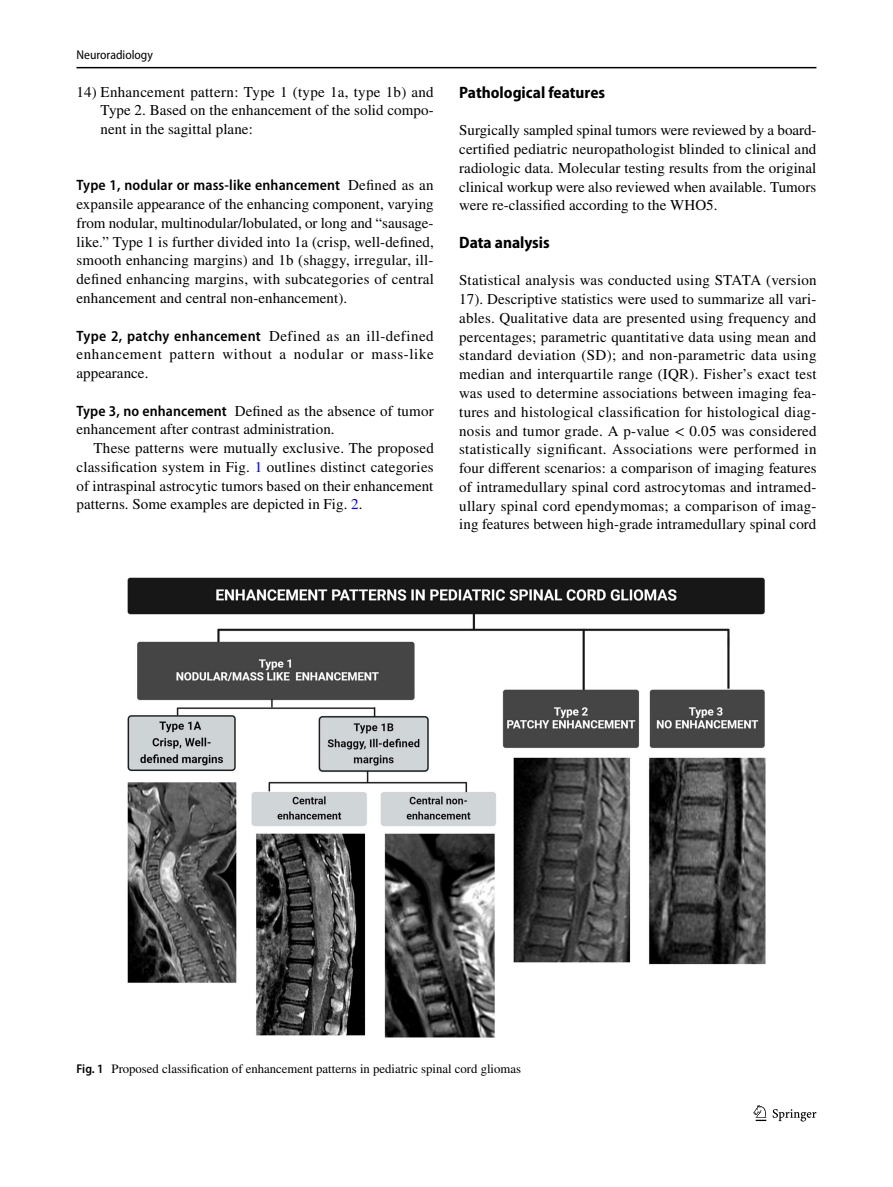
<style>
.page{position:relative;width:893px;height:1187px;background:#fff}
.page>*{position:absolute;margin:0;border:0;box-sizing:border-box;transform-origin:0 0}
.t1{font:700 semi-condensed 16.5px "Myriad Pro";color:#000}
.t2{font:15px/18.8px "STIX";letter-spacing:.005em;color:#000;text-align:justify}
.t3{font:600 semi-condensed 15px "Myriad Pro";letter-spacing:.01em;color:#000}
.t4{font:15px/18.8px "STIX";letter-spacing:.04em;color:#000}
.t5{font:12.75px "STIX";color:#000}
.t6{font:semi-condensed 12.75px "Myriad Pro";color:#000}
.s1{font-family:"STIX";font-weight:400;font-stretch:normal}
.s2{font-family:"Myriad Pro";font-weight:600;font-stretch:semi-condensed}
.s3{color:#00f}
</style>
<div class="page">
<hr style="left:77px;top:67px;width:739px;height:1px;background:#000">
<svg style="left:753px;top:1105px;width:13px;height:15px"></svg>
<svg style="left:773px;top:1109px;width:43px;height:12px"></svg>
<img style="left:128px;top:578px;width:637px;height:459px">
<p class="t6" style="left:77px;top:48px;width:78px">Neuroradiology</p>
<p class="t2" style="left:101px;top:83px;width:335px;text-indent:-24px">14) Enhancement pattern: Type 1 (type 1a, type 1b) and Type 2. Based on the enhancement of the solid compo&shy;nent in the sagittal plane:</p>
<p class="t3" style="left:77px;top:177px;width:359px">Type 1, nodular or mass‑like enhancement <span class="s1">Defined as an</span></p>
<p class="t2" style="left:77px;top:196px;width:359px">expansile appearance of the enhancing component, varying from nodular, multinodular/lobulated, or long and “sausage&shy;like.” Type 1 is further divided into 1a (crisp, well-defined, smooth enhancing margins) and 1b (shaggy, irregular, ill&shy;defined enhancing margins, with subcategories of central enhancement and central non-enhancement).</p>
<p class="t3" style="left:77px;top:327px;width:359px">Type 2, patchy enhancement <span class="s1">Defined as an ill-defined</span></p>
<p class="t4" style="left:77px;top:346px;width:359px">enhancement pattern without a nodular or mass-like appearance.</p>
<p class="t2" style="left:77px;top:402px;width:359px"><span class="s2">Type 3, no enhancement</span> Defined as the absence of tumor enhancement after contrast administration.</p>
<p class="t2" style="left:77px;top:439px;width:359px;text-indent:17px">These patterns were mutually exclusive. The proposed classification system in Fig. <span class="s3">1</span> outlines distinct categories of intraspinal astrocytic tumors based on their enhancement patterns. Some examples are depicted in Fig. <span class="s3">2</span>.</p>
<p class="t1" style="left:459px;top:83px;width:147px">Pathological features</p>
<p class="t2" style="left:459px;top:122px;width:359px">Surgically sampled spinal tumors were reviewed by a board&shy;certified pediatric neuropathologist blinded to clinical and radiologic data. Molecular testing results from the original clinical workup were also reviewed when available. Tumors were re-classified according to the WHO5.</p>
<p class="t1" style="left:459px;top:233px;width:92px">Data analysis</p>
<p class="t2" style="left:459px;top:272px;width:359px">Statistical analysis was conducted using STATA (version 17). Descriptive statistics were used to summarize all vari&shy;ables. Qualitative data are presented using frequency and percentages; parametric quantitative data using mean and standard deviation (SD); and non-parametric data using median and interquartile range (IQR). Fisher’s exact test was used to determine associations between imaging fea&shy;tures and histological classification for histological diag&shy;nosis and tumor grade. A p-value &lt; 0.05 was considered statistically significant. Associations were performed in four different scenarios: a comparison of imaging features of intramedullary spinal cord astrocytomas and intramed&shy;ullary spinal cord ependymomas; a comparison of imag&shy;ing features between high-grade intramedullary spinal cord</p>
<p class="t5" style="left:77px;top:1059px;width:446px"><span class="s2">Fig. 1</span> Proposed classification of enhancement patterns in pediatric spinal cord gliomas</p>
</div>
